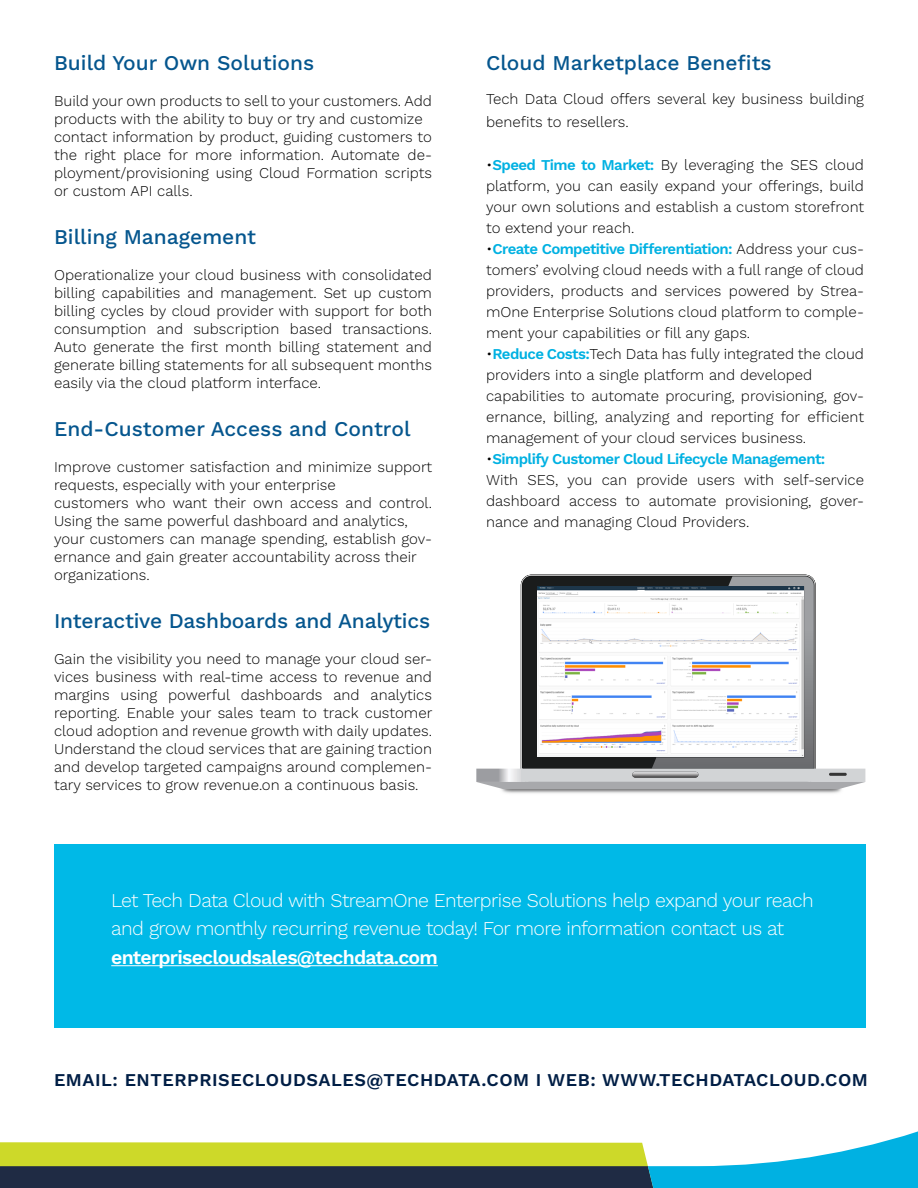
<style>
.page{position:relative;width:918px;height:1188px;background:#fff}
.page>*{position:absolute;margin:0;border:0;box-sizing:border-box;transform-origin:0 0}
.t1{font:500 21px "Work Sans";color:#05568e}
.t2{font:300 19.5px/28.5px "Work Sans";letter-spacing:-.03em;color:#fff}
.t3{font:600 19.5px "Work Sans";letter-spacing:-.04em;color:#fff}
.t4{font:600 18px "Work Sans";letter-spacing:.03em;color:#001e45}
.t5{font:300 15px/18px "Work Sans";color:#000}
.s1{font-weight:600;color:#00b1e2}
</style>
<div class="page">
<svg style="left:0;top:1131px;width:918px;height:57px"></svg>
<div style="left:54px;top:844px;width:812px;height:184px;background:#00b9e7"></div>
<hr style="left:111px;top:965px;width:327px;height:1px;background:#fff">
<img style="left:501px;top:769px;width:365px;height:25px">
<svg style="left:476px;top:576px;width:389px;height:213px"></svg>
<img style="left:538px;top:586px;width:266px;height:170px">
<h1 class="t1" style="left:54px;top:47px;width:262px">Build Your Own Solutions</h1>
<p class="t5" style="left:54px;top:91px;width:379px">Build your own products to sell to your customers. Add products with the ability to buy or try and customize contact information by product, guiding customers to the right place for more information. Automate de&shy;ployment/provisioning using Cloud Formation scripts or custom API calls.</p>
<h1 class="t1" style="left:54px;top:221px;width:204px">Billing Management</h1>
<p class="t5" style="left:54px;top:265px;width:379px;text-align:justify">Operationalize your cloud business with consolidated billing capabilities and management. Set up custom billing cycles by cloud provider with support for both consumption and subscription based transactions.<br>Auto generate the first month billing statement and generate billing statements for all subsequent months easily via the cloud platform interface.</p>
<h1 class="t1" style="left:54px;top:413px;width:358px">End-Customer Access and Control</h1>
<p class="t5" style="left:54px;top:457px;width:380px">Improve customer satisfaction and minimize support requests, especially with your enterprise<br>customers who want their own access and control.<br>Using the same powerful dashboard and analytics, your customers can manage spending, establish gov&shy;ernance and gain greater accountability across their organizations.</p>
<h1 class="t1" style="left:54px;top:605px;width:378px">Interactive Dashboards and Analytics</h1>
<p class="t5" style="left:54px;top:649px;width:380px;text-align:justify">Gain the visibility you need to manage your cloud ser&shy;vices business with real-time access to revenue and margins using powerful dashboards and analytics reporting. Enable your sales team to track customer cloud adoption and revenue growth with daily updates.<br>Understand the cloud services that are gaining traction and develop targeted campaigns around complemen&shy;tary services to grow revenue.on a continuous basis.</p>
<h1 class="t1" style="left:486px;top:47px;width:287px">Cloud Marketplace Benefits</h1>
<p class="t5" style="left:486px;top:88px;width:379px;line-height:22.5px">Tech Data Cloud offers several key business building benefits to resellers.</p>
<p class="t5" style="left:486px;top:154px;width:380px;line-height:21px;text-align:justify">•<span class="s1">Speed Time to Market:</span> By leveraging the SES cloud platform, you can easily expand your offerings, build your own solutions and establish a custom storefront to extend your reach.</p>
<p class="t5" style="left:486px;top:238px;width:379px;line-height:21px;text-align:justify">•<span class="s1">Create Competitive Differentiation:</span> Address your cus&shy;tomers’ evolving cloud needs with a full range of cloud providers, products and services powered by Strea&shy;mOne Enterprise Solutions cloud platform to comple&shy;ment your capabilities or fill any gaps.</p>
<p class="t5" style="left:486px;top:343px;width:380px;line-height:21px">•<span class="s1">Reduce Costs:</span>Tech Data has fully integrated the cloud providers into a single platform and developed capabilities to automate procuring, provisioning, gov&shy;ernance, billing, analyzing and reporting for efficient management of your cloud services business.</p>
<p class="t5" style="left:486px;top:448px;width:379px;line-height:21px">•<span class="s1">Simplify Customer Cloud Lifecycle Management:<br></span>With SES, you can provide users with self-service dashboard access to automate provisioning, gover&shy;nance and managing Cloud Providers.</p>
<h2 class="t2" style="left:111px;top:885px;width:704px">Let Tech Data Cloud with StreamOne Enterprise Solutions help expand your reach and grow monthly recurring revenue today! For more information contact us at</h2>
<h2 class="t3" style="left:111px;top:942px;width:328px">enterprisecloudsales@techdata.com</h2>
<p class="t4" style="left:54px;top:1066px;width:815px">EMAIL: ENTERPRISECLOUDSALES@TECHDATA.COM I WEB: WWW.TECHDATACLOUD.COM</p>
</div>
